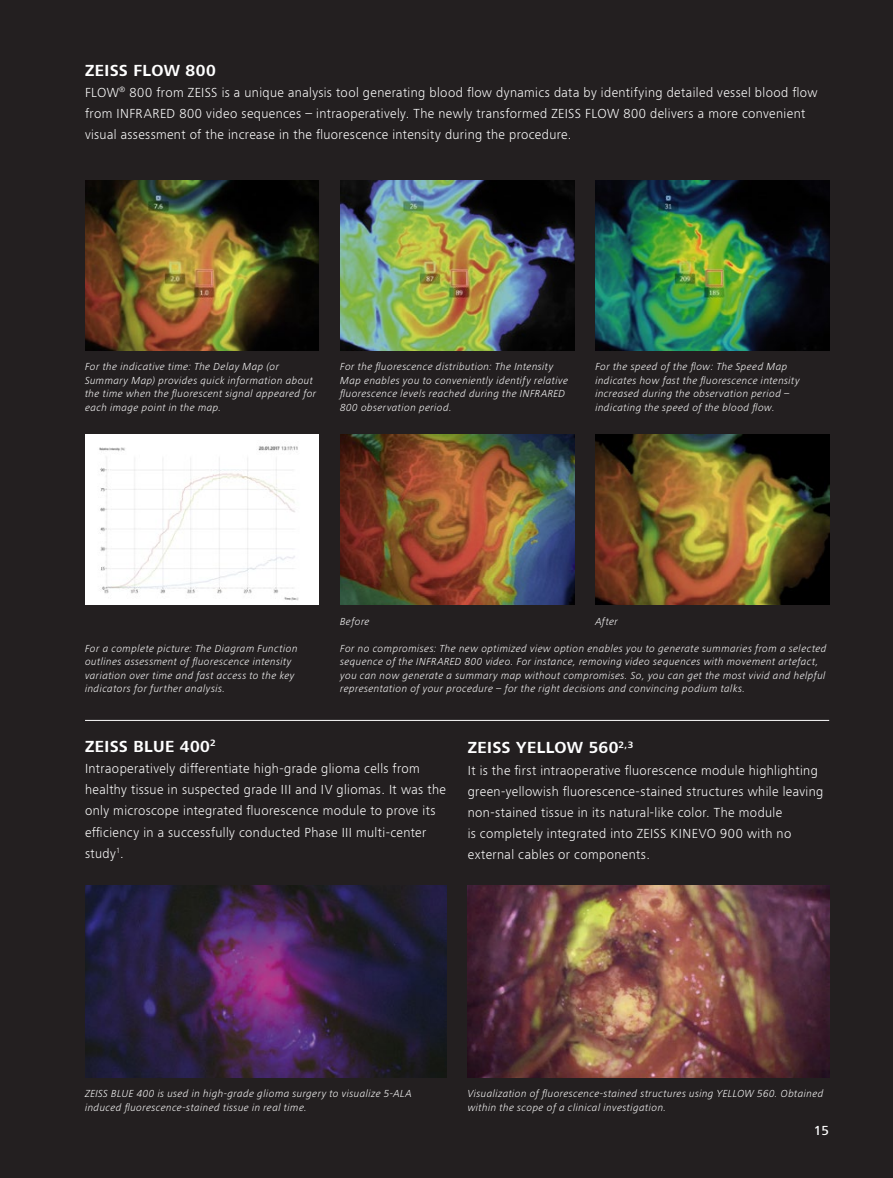
<style>
.page{position:relative;width:893px;height:1178px;background:#231f20}
.page>*{position:absolute;margin:0;border:0;box-sizing:border-box;transform-origin:0 0}
.t1{font:700 16.5px "ZEISS Frutiger Next W1 G";letter-spacing:.025em;color:#fff}
.t2{font:300 13.5px/21.1px "ZEISS Frutiger Next W1 G";letter-spacing:.03em;color:#fff}
.t3{font:500 13.5px "ZEISS Frutiger Next W1 G";color:#fff}
.t4{font:italic 300 10.5px/13.5px "ZEISS Frutiger Next W1 G";letter-spacing:.04em;color:#fff}
</style>
<div class="page">
<img style="left:85px;top:886px;width:361px;height:191px">
<img style="left:468px;top:886px;width:361px;height:191px">
<img style="left:85px;top:180px;width:234px;height:170px">
<img style="left:340px;top:180px;width:234px;height:170px">
<img style="left:595px;top:180px;width:234px;height:170px">
<img style="left:85px;top:435px;width:234px;height:170px">
<img style="left:595px;top:435px;width:234px;height:170px">
<hr style="left:85px;top:720px;width:744px;height:1px;background:#fff">
<img style="left:340px;top:435px;width:234px;height:170px">
<h1 class="t1" style="left:85px;top:58px;width:132px">ZEISS FLOW 800</h1>
<p class="t2" style="left:85px;top:81px;width:734px">FLOW<sup>®</sup> 800 from ZEISS is a unique analysis tool generating blood flow dynamics data by identifying detailed vessel blood flow from INFRARED 800 video sequences – intraoperatively. The newly transformed ZEISS FLOW 800 delivers a more convenient visual assessment of the increase in the fluorescence intensity during the procedure.</p>
<p class="t4" style="left:85px;top:360px;width:233px">For the indicative time: The Delay Map (or Summary Map) provides quick information about the time when the fluorescent signal appeared for each image point in the map.</p>
<p class="t4" style="left:340px;top:360px;width:229px">For the fluorescence distribution: The Intensity Map enables you to conveniently identify relative fluorescence levels reached during the INFRARED 800 observation period.</p>
<p class="t4" style="left:595px;top:360px;width:206px">For the speed of the flow: The Speed Map indicates how fast the fluorescence intensity increased during the observation period – indicating the speed of the blood flow.</p>
<p class="t4" style="left:85px;top:641px;width:214px">For a complete picture: The Diagram Function outlines assessment of fluorescence intensity variation over time and fast access to the key indicators for further analysis.</p>
<p class="t4" style="left:340px;top:614px;width:31px">Before</p>
<p class="t4" style="left:595px;top:614px;width:24px">After</p>
<p class="t4" style="left:340px;top:641px;width:488px">For no compromises: The new optimized view option enables you to generate summaries from a selected sequence of the INFRARED 800 video. For instance, removing video sequences with movement artefact, you can now generate a summary map without compromises. So, you can get the most vivid and helpful representation of your procedure – for the right decisions and convincing podium talks.</p>
<h1 class="t1" style="left:85px;top:734px;width:132px">ZEISS BLUE 400<sup>2</sup></h1>
<p class="t2" style="left:85px;top:757px;width:362px">Intraoperatively differentiate high-grade glioma cells from healthy tissue in suspected grade III and IV gliomas. It was the only microscope integrated fluorescence module to prove its efficiency in a successfully conducted Phase III multi-center study<sup>1</sup>.</p>
<h1 class="t1" style="left:468px;top:736px;width:167px">ZEISS YELLOW 560<sup>2,3</sup></h1>
<p class="t2" style="left:468px;top:759px;width:357px">It is the first intraoperative fluorescence module highlighting green-yellowish fluorescence-stained structures while leaving non-stained tissue in its natural-like color. The module<br>is completely integrated into ZEISS KINEVO 900 with no external cables or components.</p>
<p class="t4" style="left:85px;top:1087px;width:328px">ZEISS BLUE 400 is used in high-grade glioma surgery to visualize 5-ALA induced fluorescence-stained tissue in real time.</p>
<p class="t4" style="left:468px;top:1087px;width:357px">Visualization of fluorescence-stained structures using YELLOW 560. Obtained within the scope of a clinical investigation.</p>
<p class="t3" style="left:814px;top:1121px;width:17px">15</p>
</div>
